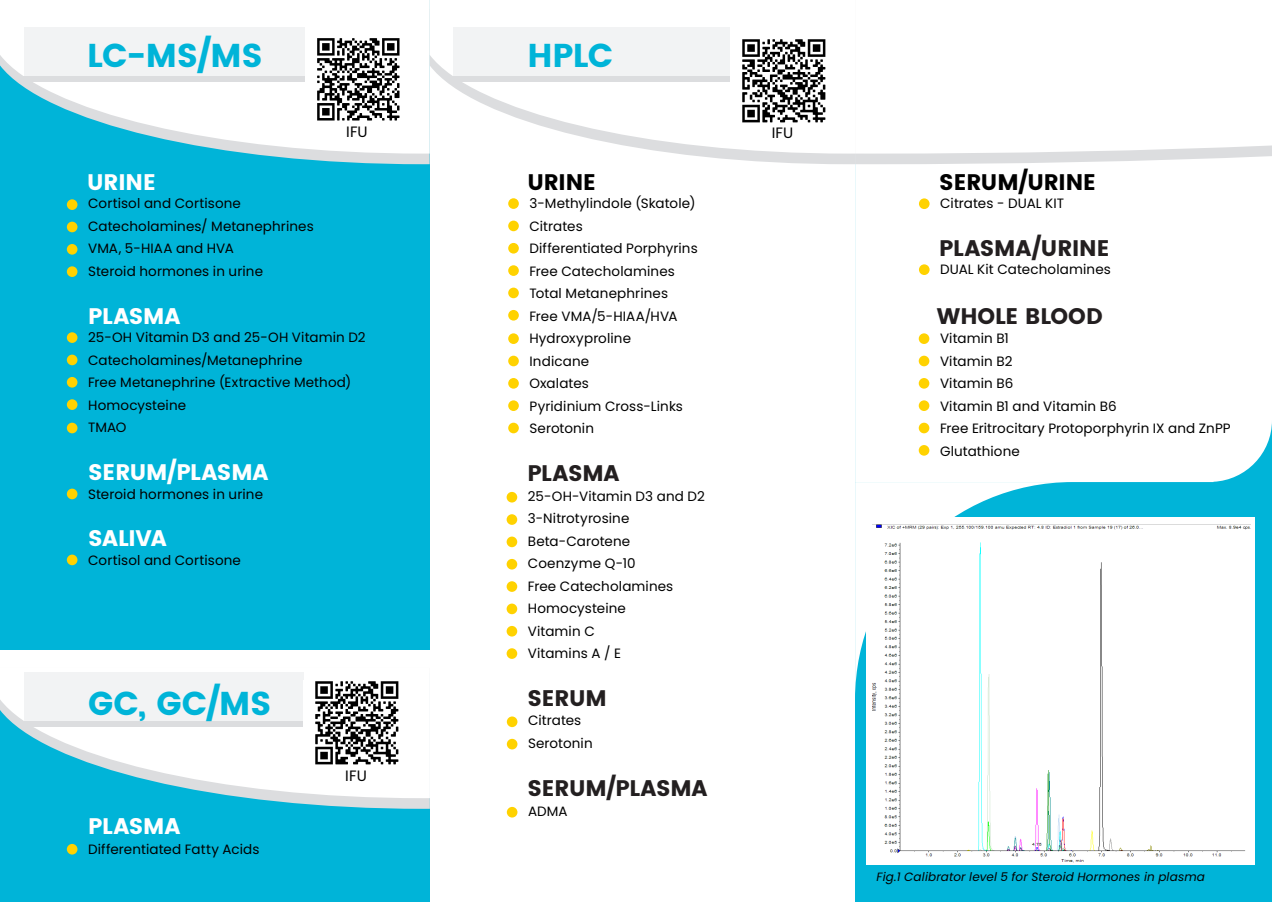
<style>
.page{position:relative;width:1272px;height:902px;background:#fff}
.page>*{position:absolute;margin:0;border:0;box-sizing:border-box;transform-origin:0 0}
.t1{font:33px "Poppins";letter-spacing:-.02em;color:#00b4d8}
.t2{font:22.5px "Poppins";letter-spacing:-.01em;color:#231f20}
.t3{font:22.5px "Poppins";letter-spacing:-.01em;color:#fff}
.t4{font:22.5px "Poppins";letter-spacing:-.01em;color:#000}
.t5{font:15px "Poppins";letter-spacing:.005em;color:#000}
.t6{font:13.5px/22.5px "Poppins";letter-spacing:.005em;color:#000}
.t7{font:italic 12px "Poppins";letter-spacing:.01em;color:#000}
</style>
<div class="page">
<div style="left:0;top:0;width:429px;height:901px;background:#00b4d8"></div>
<div style="left:0;top:649px;width:429px;height:23px;background:#fff"></div>
<div style="left:855px;top:0;width:416px;height:901px;background:#00b4d8"></div>
<svg style="left:245px;top:153px;width:184px;height:11px;fill:#dcdddf"></svg>
<svg style="left:0;top:0;width:429px;height:153px;fill:#fff"></svg>
<svg style="left:249px;top:798px;width:181px;height:10px;fill:#dcdddf"></svg>
<svg style="left:0;top:672px;width:429px;height:126px;fill:#fff"></svg>
<svg style="left:429px;top:153px;width:426px;height:11px"></svg>
<svg style="left:429px;top:0;width:370px;height:153px"></svg>
<div style="left:855px;top:164px;width:416px;height:318px;background:#fff"></div>
<svg style="left:855px;top:482px;width:217px;height:212px;fill:#fff"></svg>
<svg style="left:855px;top:153px;width:416px;height:11px;fill:#dcdddf"></svg>
<div style="left:855px;top:0;width:416px;height:153px;background:#fff"></div>
<div style="left:453px;top:28px;width:302px;height:49px;background:#f2f3f4"></div>
<div style="left:449px;top:77px;width:322px;height:5px;background:#dcdddf"></div>
<div style="left:24px;top:28px;width:301px;height:49px;background:#f2f3f4"></div>
<div style="left:20px;top:77px;width:322px;height:5px;background:#dcdddf"></div>
<div style="left:24px;top:672px;width:279px;height:49px;background:#f2f3f4"></div>
<div style="left:20px;top:721px;width:283px;height:5px;background:#dcdddf"></div>
<div style="left:67px;top:199px;width:10px;height:11px;background:#ffd200;border-radius:50%"></div>
<div style="left:67px;top:222px;width:10px;height:10px;background:#ffd200;border-radius:50%"></div>
<div style="left:67px;top:244px;width:10px;height:10px;background:#ffd200;border-radius:50%"></div>
<div style="left:67px;top:266px;width:10px;height:11px;background:#ffd200;border-radius:50%"></div>
<div style="left:67px;top:332px;width:10px;height:11px;background:#ffd200;border-radius:50%"></div>
<div style="left:67px;top:377px;width:10px;height:10px;background:#ffd200;border-radius:50%"></div>
<div style="left:67px;top:399px;width:10px;height:11px;background:#ffd200;border-radius:50%"></div>
<div style="left:67px;top:354px;width:10px;height:11px;background:#ffd200;border-radius:50%"></div>
<div style="left:67px;top:422px;width:10px;height:11px;background:#ffd200;border-radius:50%"></div>
<div style="left:67px;top:488px;width:10px;height:11px;background:#ffd200;border-radius:50%"></div>
<div style="left:67px;top:554px;width:10px;height:11px;background:#ffd200;border-radius:50%"></div>
<img style="left:304px;top:680px;width:106px;height:96px">
<div style="left:506px;top:492px;width:11px;height:10px;background:#ffd200;border-radius:50%"></div>
<div style="left:506px;top:514px;width:11px;height:11px;background:#ffd200;border-radius:50%"></div>
<div style="left:506px;top:536px;width:11px;height:11px;background:#ffd200;border-radius:50%"></div>
<div style="left:506px;top:559px;width:11px;height:10px;background:#ffd200;border-radius:50%"></div>
<div style="left:506px;top:581px;width:11px;height:11px;background:#ffd200;border-radius:50%"></div>
<div style="left:506px;top:603px;width:11px;height:11px;background:#ffd200;border-radius:50%"></div>
<div style="left:506px;top:626px;width:11px;height:10px;background:#ffd200;border-radius:50%"></div>
<div style="left:506px;top:648px;width:11px;height:10px;background:#ffd200;border-radius:50%"></div>
<div style="left:67px;top:843px;width:10px;height:11px;background:#ffd200;border-radius:50%"></div>
<div style="left:507px;top:716px;width:10px;height:11px;background:#ffd200;border-radius:50%"></div>
<div style="left:507px;top:738px;width:10px;height:11px;background:#ffd200;border-radius:50%"></div>
<div style="left:507px;top:806px;width:10px;height:11px;background:#ffd200;border-radius:50%"></div>
<div style="left:918px;top:198px;width:11px;height:11px;background:#ffd200;border-radius:50%"></div>
<div style="left:918px;top:264px;width:11px;height:11px;background:#ffd200;border-radius:50%"></div>
<div style="left:918px;top:333px;width:11px;height:11px;background:#ffd200;border-radius:50%"></div>
<div style="left:918px;top:355px;width:11px;height:11px;background:#ffd200;border-radius:50%"></div>
<div style="left:918px;top:378px;width:11px;height:10px;background:#ffd200;border-radius:50%"></div>
<div style="left:918px;top:400px;width:11px;height:11px;background:#ffd200;border-radius:50%"></div>
<div style="left:918px;top:422px;width:11px;height:11px;background:#ffd200;border-radius:50%"></div>
<div style="left:918px;top:445px;width:11px;height:10px;background:#ffd200;border-radius:50%"></div>
<div style="left:866px;top:517px;width:388px;height:347px;background:#fff"></div>
<img style="left:873px;top:524px;width:377px;height:338px">
<img style="left:730px;top:28px;width:96px;height:106px">
<div style="left:508px;top:198px;width:11px;height:11px;background:#ffd200;border-radius:50%"></div>
<div style="left:508px;top:220px;width:11px;height:11px;background:#ffd200;border-radius:50%"></div>
<div style="left:508px;top:243px;width:11px;height:10px;background:#ffd200;border-radius:50%"></div>
<div style="left:508px;top:265px;width:11px;height:11px;background:#ffd200;border-radius:50%"></div>
<div style="left:508px;top:287px;width:11px;height:11px;background:#ffd200;border-radius:50%"></div>
<div style="left:508px;top:310px;width:11px;height:10px;background:#ffd200;border-radius:50%"></div>
<div style="left:508px;top:333px;width:11px;height:11px;background:#ffd200;border-radius:50%"></div>
<div style="left:508px;top:355px;width:11px;height:11px;background:#ffd200;border-radius:50%"></div>
<div style="left:508px;top:378px;width:11px;height:10px;background:#ffd200;border-radius:50%"></div>
<div style="left:508px;top:400px;width:11px;height:11px;background:#ffd200;border-radius:50%"></div>
<div style="left:508px;top:422px;width:11px;height:11px;background:#ffd200;border-radius:50%"></div>
<img style="left:305px;top:27px;width:107px;height:106px">
<h1 class="t1" style="left:87px;top:36px;width:149px">LC-MS/MS</h1>
<h1 class="t1" style="left:527px;top:36px;width:87px">HPLC</h1>
<p class="t5" style="left:346px;top:123px;width:23px">IFU</p>
<p class="t5" style="left:771px;top:124px;width:23px">IFU</p>
<h2 class="t3" style="left:87px;top:169px;width:70px">URINE</h2>
<p class="t6" style="left:88px;top:192px;width:227px">Cortisol and Cortisone<br>Catecholamines/ Metanephrines<br>VMA, 5-HIAA and HVA<br>Steroid hormones in urine</p>
<h2 class="t3" style="left:88px;top:303px;width:94px">PLASMA</h2>
<p class="t6" style="left:88px;top:326px;width:279px">25-OH Vitamin D3 and 25-OH Vitamin D2<br>Catecholamines/Metanephrine<br>Free Metanephrine (Extractive Method)<br>Homocysteine<br>TMAO</p>
<h2 class="t3" style="left:88px;top:459px;width:182px">SERUM/PLASMA</h2>
<p class="t6" style="left:88px;top:482px;width:176px">Steroid hormones in urine</p>
<h2 class="t3" style="left:88px;top:525px;width:80px">SALIVA</h2>
<p class="t6" style="left:88px;top:548px;width:154px">Cortisol and Cortisone</p>
<h1 class="t1" style="left:88px;top:684px;width:185px">GC, GC/MS</h1>
<h2 class="t3" style="left:88px;top:813px;width:94px">PLASMA</h2>
<p class="t6" style="left:88px;top:837px;width:173px">Differentiated Fatty Acids</p>
<p class="t5" style="left:345px;top:767px;width:23px">IFU</p>
<h2 class="t4" style="left:527px;top:169px;width:70px">URINE</h2>
<p class="t6" style="left:529px;top:192px;width:170px">3-Methylindole (Skatole)<br>Citrates<br>Differentiated Porphyrins<br>Free Catecholamines<br>Total Metanephrines<br>Free VMA/5-HIAA/HVA<br>Hydroxyproline<br>Indicane<br>Oxalates<br>Pyridinium Cross-Links<br>Serotonin</p>
<h2 class="t2" style="left:527px;top:460px;width:94px">PLASMA</h2>
<p class="t6" style="left:528px;top:485px;width:178px">25-OH-Vitamin D3 and D2<br>3-N itrotyrosine<br>Beta-Carotene<br>Coenzyme Q-10<br>Free Catecholamines<br>Homocysteine<br>Vitamin C<br>Vitamins A / E</p>
<h2 class="t2" style="left:527px;top:685px;width:81px">SERUM</h2>
<p class="t6" style="left:528px;top:709px;width:66px">Citrates<br>Serotonin</p>
<h2 class="t2" style="left:527px;top:775px;width:182px">SERUM/PLASMA</h2>
<p class="t6" style="left:528px;top:799px;width:40px">ADMA</p>
<h2 class="t4" style="left:939px;top:169px;width:158px">SERUM/URINE</h2>
<p class="t6" style="left:940px;top:192px;width:125px">Citrates - DUAL KIT</p>
<h2 class="t2" style="left:939px;top:235px;width:172px">PLASMA/URINE</h2>
<p class="t6" style="left:940px;top:258px;width:172px">DUAL Kit Catecholamines</p>
<h2 class="t2" style="left:936px;top:303px;width:132px">WHOLE BLOOD</h2>
<p class="t6" style="left:940px;top:327px;width:292px">Vitamin B1<br>Vitamin B2<br>Vitamin B6<br>Vitamin B1 and Vitamin B6<br>Free Eritrocitary Protoporphyrin IX and ZnPP<br>Glutathione</p>
<p class="t7" style="left:876px;top:869px;width:330px">Fig.1 Calibrator level 5 for Steroid Hormones in plasma</p>
</div>
